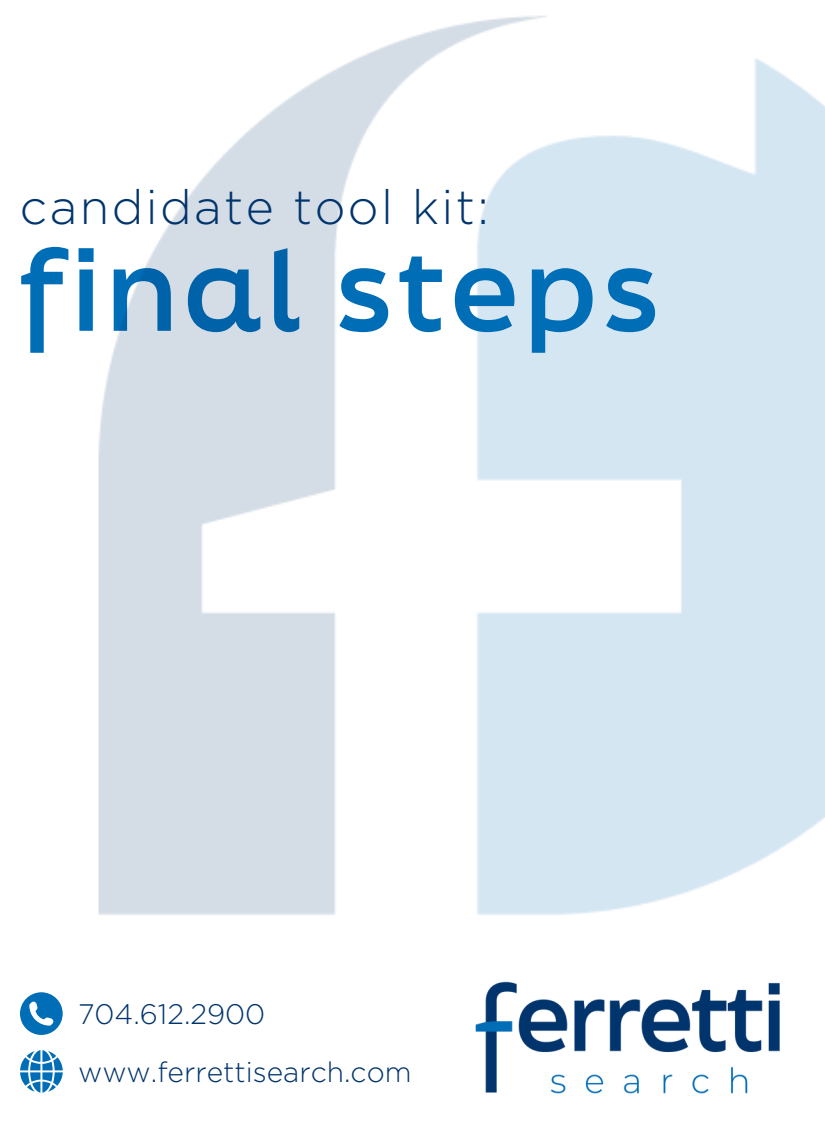
<style>
.page{position:relative;width:825px;height:1125px;background:#fff}
.page>*{position:absolute;margin:0;border:0;box-sizing:border-box;transform-origin:0 0}
.t1{font:700 109.88px "Final Six";letter-spacing:.05em;color:#006db7}
.t2{font:300 48.12px "Gotham";letter-spacing:.05em;color:#00346c}
.t3{font:300 28.25px "Gotham";color:#00346c}
</style>
<div class="page">
<img style="left:475px;top:981px;width:305px;height:112px">
<svg style="left:20px;top:1050px;width:43px;height:43px"></svg>
<svg style="left:20px;top:992px;width:43px;height:43px"></svg>
<img style="left:98px;top:15px;width:727px;height:900px">
<p class="t2" style="left:20px;top:178px;width:471px">candidate tool kit:</p>
<p class="t1" style="left:20px;top:243px;width:641px">final steps</p>
<h1 class="t3" style="left:78px;top:997px;width:189px">704.612.2900</h1>
<h2 class="t3" style="left:78px;top:1054px;width:335px">www.ferrettisearch.com</h2>
</div>
